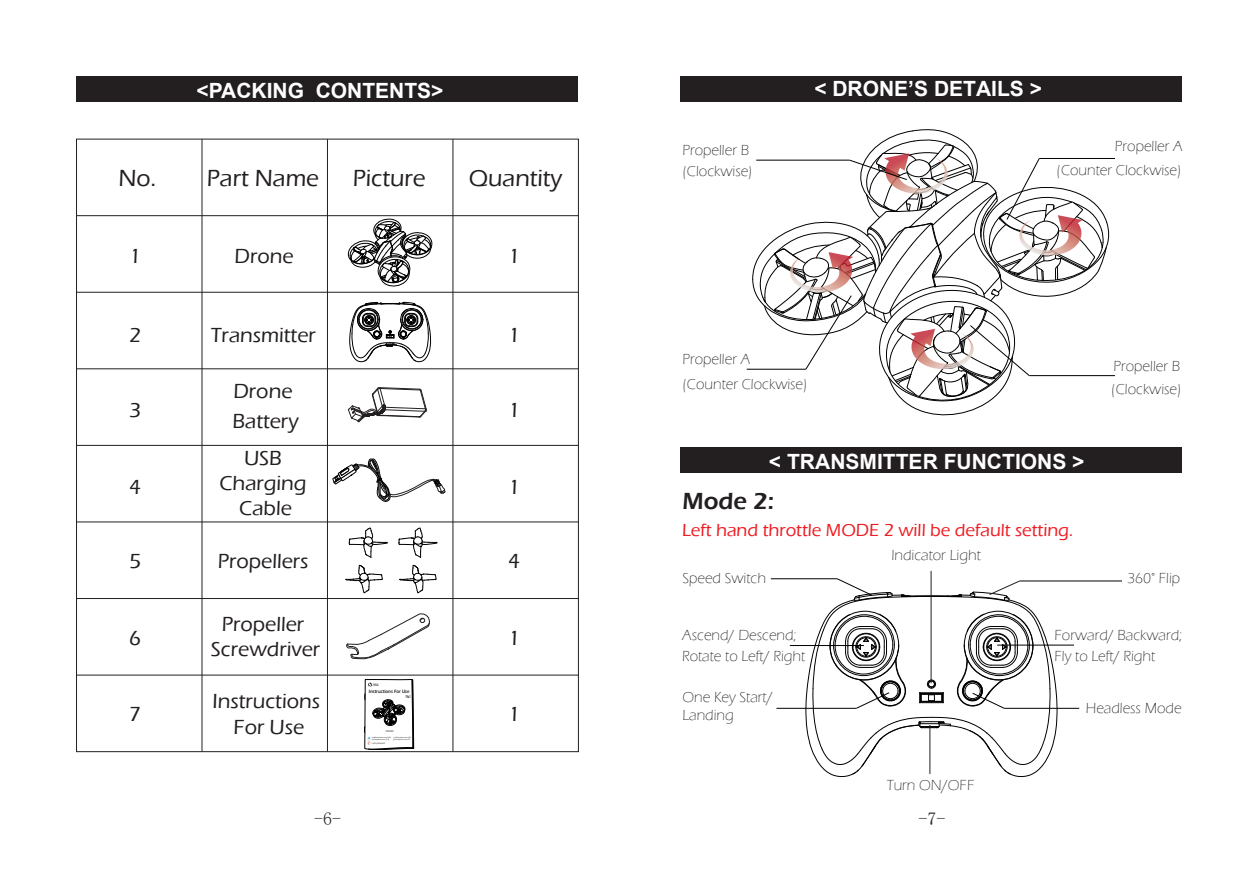
<style>
.page{position:relative;width:1259px;height:876px;background:#fff}
.page>*{position:absolute;margin:0;border:0;box-sizing:border-box;transform-origin:0 0}
.t1{font:500 24px "Eras ITC";color:#231f20}
.t2{font:600 24px "Eras ITC";color:#231f20}
.t3{font:500 21px/25.2px "Eras ITC";color:#231f20;text-align:center}
.t4{font:700 21px "Arial";color:#fff}
.t5{font:500 18px "Eras ITC";color:#ee1d23}
.t6{font:18px "Sim Sun";color:#231f20}
.t7{font:300 15px/21px "Eras ITC";color:#231f20}
.t8{font:600 4.8px "Eras ITC";color:#231f20;scale:.89 1}
</style>
<div class="page">
<div style="left:76px;top:77px;width:502px;height:25px;background:#231f20"></div>
<div style="left:680px;top:77px;width:502px;height:25px;background:#231f20"></div>
<div style="left:680px;top:447px;width:502px;height:26px;background:#231f20"></div>
<hr style="left:76px;top:675px;width:502px;height:1px;background:#231f20">
<hr style="left:76px;top:598px;width:502px;height:1px;background:#231f20">
<hr style="left:76px;top:521px;width:502px;height:1px;background:#231f20">
<hr style="left:76px;top:445px;width:502px;height:1px;background:#231f20">
<hr style="left:76px;top:368px;width:502px;height:1px;background:#231f20">
<hr style="left:76px;top:292px;width:502px;height:1px;background:#231f20">
<hr style="left:76px;top:215px;width:502px;height:1px;background:#231f20">
<hr style="left:452px;top:139px;width:1px;height:613px;background:#231f20">
<hr style="left:327px;top:139px;width:1px;height:613px;background:#231f20">
<hr style="left:201px;top:139px;width:1px;height:613px;background:#231f20">
<svg style="left:364px;top:679px;width:50px;height:74px"></svg>
<svg style="left:346px;top:565px;width:36px;height:28px"></svg>
<svg style="left:399px;top:565px;width:37px;height:28px"></svg>
<svg style="left:398px;top:528px;width:39px;height:30px"></svg>
<svg style="left:349px;top:528px;width:39px;height:30px"></svg>
<svg style="left:333px;top:458px;width:112px;height:44px"></svg>
<svg style="left:348px;top:387px;width:79px;height:35px"></svg>
<hr style="left:930px;top:571px;width:1px;height:112px;background:#231f20">
<hr style="left:997px;top:645px;width:77px;height:1px;background:#000">
<hr style="left:1019px;top:580px;width:103px;height:1px;background:#000">
<hr style="left:1004px;top:708px;width:75px;height:1px;background:#000">
<hr style="left:776px;top:708px;width:80px;height:1px;background:#000">
<hr style="left:790px;top:645px;width:74px;height:1px;background:#000">
<svg style="left:806px;top:578px;width:251px;height:199px"></svg>
<hr style="left:771px;top:578px;width:66px;height:1px;background:#000">
<svg style="left:349px;top:302px;width:82px;height:60px"></svg>
<svg style="left:348px;top:219px;width:85px;height:68px"></svg>
<hr style="left:747px;top:369px;width:59px;height:1px;background:#000">
<svg style="left:752px;top:129px;width:363px;height:287px"></svg>
<hr style="left:1029px;top:375px;width:86px;height:1px;background:#000">
<svg style="left:346px;top:613px;width:84px;height:46px"></svg>
<h2 class="t4" style="left:196px;top:75px;width:248px">&lt;PACKING CONTENTS&gt;</h2>
<h2 class="t4" style="left:814px;top:74px;width:229px">&lt; DRONE’S DETAILS &gt;</h2>
<h1 class="t1" style="left:118px;top:164px;width:202px">No. Part Name</h1>
<h1 class="t1" style="left:353px;top:164px;width:74px">Picture</h1>
<h1 class="t1" style="left:469px;top:164px;width:95px">Quantity</h1>
<p class="t7" style="left:682px;top:139px;width:72px">Propeller B (Clockwise)</p>
<p class="t7" style="left:1056px;top:135px;width:128px;line-height:23.4px;text-align:right">Propeller A (Counter Clockwise)</p>
<h2 class="t3" style="left:129px;top:244px;width:13px">1</h2>
<h2 class="t3" style="left:235px;top:244px;width:61px">Drone</h2>
<h2 class="t3" style="left:508px;top:244px;width:13px">1</h2>
<h2 class="t3" style="left:129px;top:323px;width:13px">2</h2>
<h2 class="t3" style="left:129px;top:398px;width:13px">3</h2>
<h2 class="t3" style="left:211px;top:323px;width:107px">Transmitter</h2>
<h2 class="t3" style="left:232px;top:377px;width:68px;line-height:30px;text-align:left">Drone<br>Battery</h2>
<h2 class="t3" style="left:508px;top:323px;width:13px">1</h2>
<h2 class="t3" style="left:508px;top:398px;width:13px">1</h2>
<p class="t7" style="left:682px;top:346px;width:127px;line-height:25.2px">Propeller A (Counter Clockwise)</p>
<p class="t7" style="left:1113px;top:355px;width:68px">Propeller B</p>
<p class="t7" style="left:1111px;top:379px;width:72px">(Clockwise)</p>
<h2 class="t3" style="left:129px;top:475px;width:13px">4</h2>
<h2 class="t3" style="left:129px;top:549px;width:13px">5</h2>
<h2 class="t3" style="left:219px;top:445px;width:89px">USB<br>Charging<br>Cable</h2>
<h2 class="t3" style="left:218px;top:549px;width:92px">Propellers</h2>
<h2 class="t3" style="left:508px;top:475px;width:13px">1</h2>
<h2 class="t3" style="left:508px;top:549px;width:13px">4</h2>
<h2 class="t4" style="left:769px;top:446px;width:317px">&lt; TRANSMITTER FUNCTIONS &gt;</h2>
<h1 class="t2" style="left:682px;top:487px;width:93px">Mode 2:</h1>
<p class="t5" style="left:682px;top:520px;width:392px">Left hand throttle MODE 2 will be default setting.</p>
<p class="t7" style="left:891px;top:545px;width:91px">Indicator Light</p>
<p class="t7" style="left:682px;top:568px;width:85px">Speed Switch</p>
<p class="t7" style="left:1127px;top:568px;width:55px">360° Flip</p>
<h2 class="t3" style="left:129px;top:626px;width:13px">6</h2>
<h2 class="t3" style="left:211px;top:612px;width:111px">Propeller<br>Screwdriver</h2>
<h2 class="t3" style="left:508px;top:626px;width:13px">1</h2>
<p class="t7" style="left:682px;top:624px;width:125px">Ascend/ Descend;<br>Rotate to Left/ Right</p>
<p class="t7" style="left:1054px;top:624px;width:129px">Forward/ Backward;<br>Fly to Left/ Right</p>
<h2 class="t3" style="left:129px;top:702px;width:13px">7</h2>
<h2 class="t3" style="left:212px;top:689px;width:109px">Instructions<br>For Use</h2>
<p class="t8" style="left:369px;top:688px;width:47px">Instructions For Use</p>
<h2 class="t3" style="left:508px;top:702px;width:13px">1</h2>
<p class="t7" style="left:682px;top:688px;width:92px;line-height:18px">One Key Start/<br>Landing</p>
<p class="t7" style="left:1085px;top:698px;width:97px">Headless Mode</p>
<p class="t7" style="left:886px;top:774px;width:89px">Turn ON/OFF</p>
<p class="t6" style="left:314px;top:809px;width:28px">-6-</p>
<p class="t6" style="left:918px;top:809px;width:28px">-7-</p>
</div>
